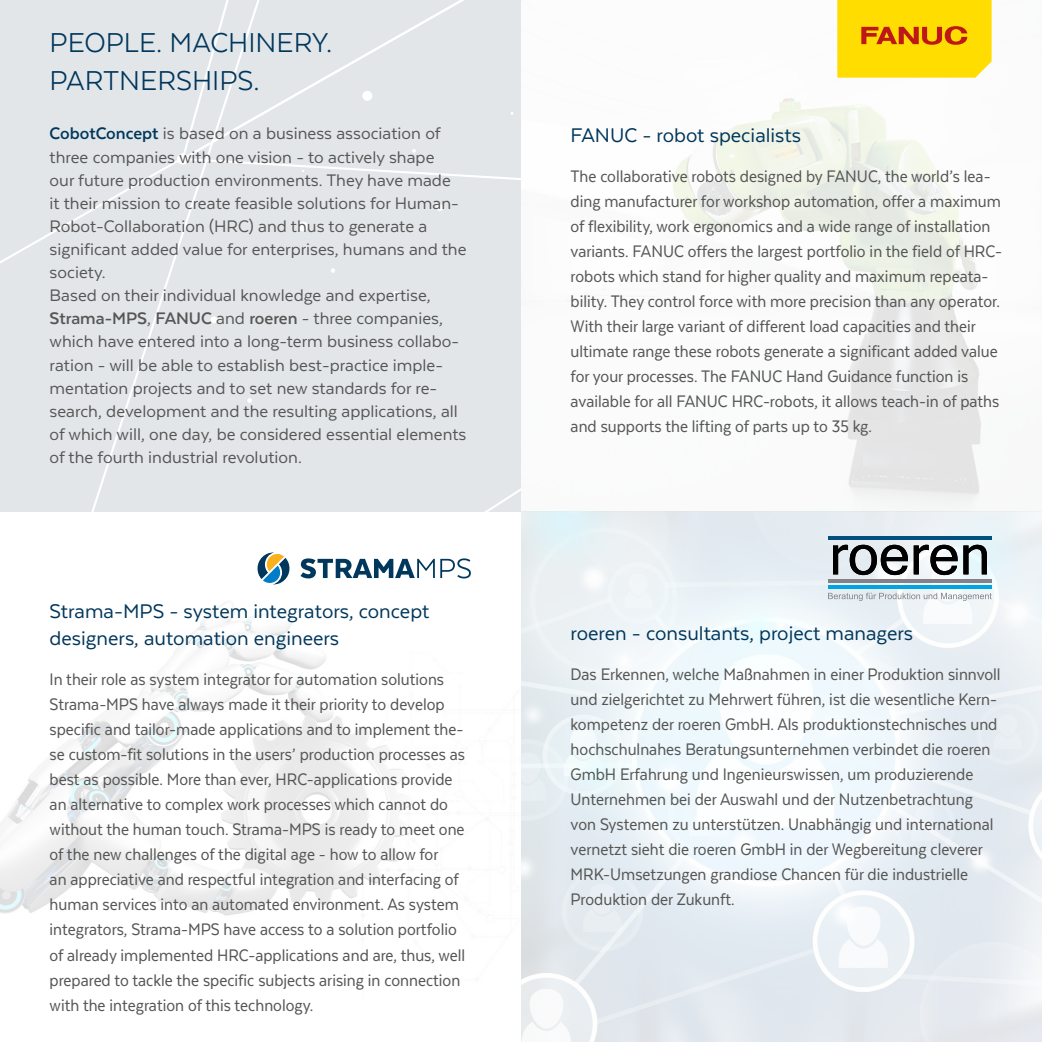
<style>
.page{position:relative;width:1042px;height:1042px;background:#fff}
.page>*{position:absolute;margin:0;border:0;box-sizing:border-box;transform-origin:0 0}
.t1{font:31.5px/37.8px "Texta";color:#00375c}
.t2{font:22.75px/27.3px "Texta";color:#00365b}
.t3{font:19.25px/25px "Texta Narrow";color:#565655}
.t4{font:19.25px/23.1px "Texta";color:#565655}
.s1{font-weight:700;color:#00375c}
.s2{font-weight:700}
</style>
<div class="page">
<div style="left:0;top:40px;width:521px;height:60px;background:#e2e6e9"></div>
<div style="left:0;top:0;width:521px;height:40px;background:#e2e6e9"></div>
<div style="left:0;top:100px;width:521px;height:411px;background:#e2e6e9"></div>
<img style="left:0;top:578px;width:467px;height:338px">
<img style="left:521px;top:0;width:521px;height:1042px">
<svg style="left:837px;top:0;width:154px;height:78px;background:#f9cd06"></svg>
<svg style="left:833px;top:545px;width:154px;height:30px"></svg>
<hr style="left:828px;top:536px;width:164px;height:4px;background:#00517f">
<hr style="left:828px;top:579px;width:164px;height:3px;background:#828288">
<hr style="left:828px;top:585px;width:164px;height:4px;background:#00a4df">
<svg style="left:828px;top:593px;width:164px;height:8px"></svg>
<svg style="left:300px;top:558px;width:171px;height:20px"></svg>
<svg style="left:257px;top:552px;width:35px;height:32px"></svg>
<h1 class="t1" style="left:50px;top:24px;width:284px">PEOPLE. MACHINERY.<br>PARTNERSHIPS.</h1>
<p class="t4" style="left:50px;top:122px;width:418px"><span class="s1">CobotConcept</span> is based on a business association of three companies with one vision - to actively shape<br>our future production environments. They have made<br>it their mission to create feasible solutions for Human-Robot-Collaboration (HRC) and thus to generate a significant added value for enterprises, humans and the society.<br>Based on their individual knowledge and expertise, <span class="s2">Strama-MPS</span>, <span class="s2">FANUC</span> and <span class="s2">roeren</span> - three companies, which have entered into a long-term business collabo&shy;ration - will be able to establish best-practice imple&shy;mentation projects and to set new standards for re&shy;search, development and the resulting applications, all of which will, one day, be considered essential elements of the fourth industrial revolution.</p>
<p class="t2" style="left:570px;top:122px;width:232px">FANUC - robot specialists</p>
<p class="t3" style="left:570px;top:164px;width:433px">The collaborative robots designed by FANUC, the world’s lea&shy;ding manufacturer for workshop automation, offer a maximum of flexibility, work ergonomics and a wide range of installation variants. FANUC offers the largest portfolio in the field of HRC&shy;robots which stand for higher quality and maximum repeata&shy;bility. They control force with more precision than any operator.<br>With their large variant of different load capacities and their ultimate range these robots generate a significant added value for your processes. The FANUC Hand Guidance function is available for all FANUC HRC-robots, it allows teach-in of paths and supports the lifting of parts up to 35 kg.</p>
<p class="t2" style="left:50px;top:597px;width:381px">Strama-MPS - system integrators, concept designers, automation engineers</p>
<p class="t3" style="left:50px;top:666px;width:417px">In their role as system integrator for automation solutions Strama-MPS have always made it their priority to develop specific and tailor-made applications and to implement the&shy;se custom-fit solutions in the users’ production processes as best as possible. More than ever, HRC-applications provide an alternative to complex work processes which cannot do without the human touch. Strama-MPS is ready to meet one of the new challenges of the digital age - how to allow for<br>an appreciative and respectful integration and interfacing of human services into an automated environment. As system integrators, Strama-MPS have access to a solution portfolio of already implemented HRC-applications and are, thus, well prepared to tackle the specific subjects arising in connection with the integration of this technology.</p>
<p class="t2" style="left:570px;top:619px;width:344px">roeren - consultants, project managers</p>
<p class="t3" style="left:570px;top:661px;width:431px">Das Erkennen, welche Maßnahmen in einer Produktion sinnvoll und zielgerichtet zu Mehrwert führen, ist die wesentliche Kern&shy;kompetenz der roeren GmbH. Als produktionstechnisches und hochschulnahes Beratungsunternehmen verbindet die roeren GmbH Erfahrung und Ingenieurswissen, um produzierende Unternehmen bei der Auswahl und der Nutzenbetrachtung von Systemen zu unterstützen. Unabhängig und international vernetzt sieht die roeren GmbH in der Wegbereitung cleverer MRK-Umsetzungen grandiose Chancen für die industrielle Produktion der Zukunft.</p>
</div>
